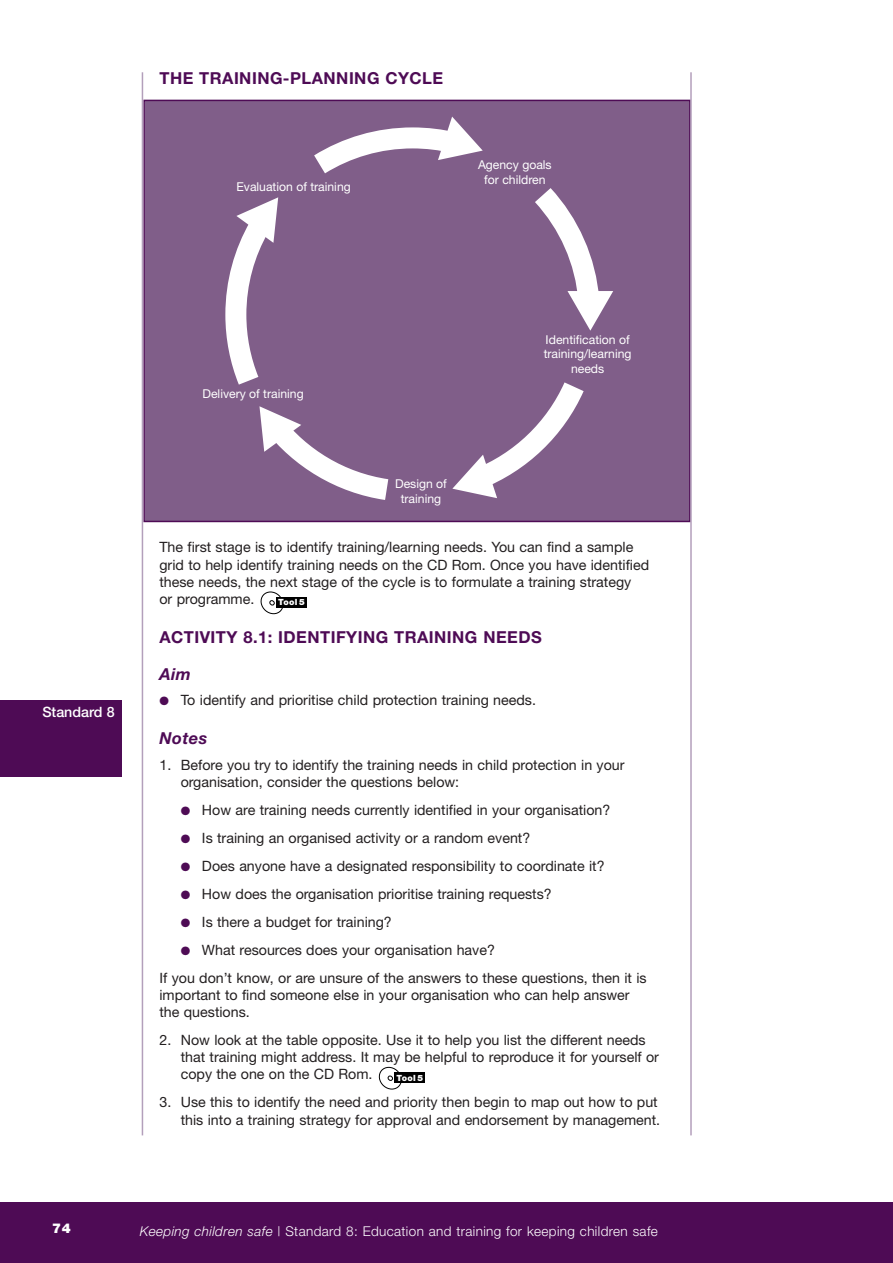
<style>
.page{position:relative;width:893px;height:1263px;background:#fff}
.page>*{position:absolute;margin:0;border:0;box-sizing:border-box;transform-origin:0 0}
.t1{font:700 16.5px "Helvetica Neue";letter-spacing:.03em;color:#4e0b55}
.t2{font:italic 700 16.5px "Helvetica Neue";letter-spacing:.03em;color:#4e0b55}
.t3{font:14.25px/17.2px "Helvetica Neue";color:#231f20}
.t4{font:500 14.25px "Helvetica Neue";color:#fff}
.t5{font:300 13.5px "Helvetica Neue";letter-spacing:.03em;color:#fff}
.t6{font:900 13.5px "Helvetica Neue";color:#fff}
.t7{font:12.15px/14.7px "Helvetica Neue";color:#fff;text-align:center}
.t8{font:900 8.55px "Helvetica Neue";letter-spacing:.02em;color:#fff}
.s1{color:#4e0b55}
.s2{font-style:italic}
</style>
<div class="page">
<div style="left:0;top:1202px;width:893px;height:61px;background:#4e0b55"></div>
<svg style="left:378px;top:1066px;width:47px;height:24px"></svg>
<svg style="left:260px;top:591px;width:47px;height:24px"></svg>
<div style="left:145px;top:101px;width:544px;height:420px;background:#805e89"></div>
<svg style="left:225px;top:117px;width:388px;height:383px"></svg>
<div style="left:143px;top:100px;width:548px;height:422px;border:2px solid #4e0b55"></div>
<hr style="left:142px;top:72px;width:1px;height:1063px;background:#b39fbb">
<hr style="left:690px;top:72px;width:2px;height:1063px;background:#b39fbb">
<div style="left:0;top:700px;width:122px;height:77px;background:#4e0b55"></div>
<p class="t1" style="left:159px;top:72px;width:285px">THE TRAINING-PLANNING CYCLE</p>
<p class="t7" style="left:236px;top:180px;width:116px">Evaluation of training</p>
<p class="t7" style="left:478px;top:158px;width:75px">Agency goals for children</p>
<p class="t4" style="left:42px;top:706px;width:74px">Standard 8</p>
<p class="t7" style="left:202px;top:388px;width:103px">Delivery of training</p>
<p class="t7" style="left:395px;top:478px;width:53px">Design of training</p>
<p class="t7" style="left:544px;top:333px;width:89px">Identification of training/learning needs</p>
<p class="t3" style="left:159px;top:540px;width:491px">The first stage is to identify training/learning needs. You can find a sample grid to help identify training needs on the CD Rom. Once you have identified these needs, the next stage of the cycle is to formulate a training strategy<br>or programme.</p>
<p class="t1" style="left:159px;top:631px;width:384px">ACTIVITY 8.1: IDENTIFYING TRAINING NEEDS</p>
<p class="t2" style="left:159px;top:668px;width:33px">Aim</p>
<p class="t3" style="left:159px;top:693px;width:378px"><span class="s1">●</span> To identify and prioritise child protection training needs.</p>
<p class="t2" style="left:159px;top:733px;width:49px">Notes</p>
<p class="t3" style="left:181px;top:758px;width:445px;text-indent:-21px">1. Before you try to identify the training needs in child protection in your organisation, consider the questions below:</p>
<p class="t3" style="left:181px;top:803px;width:431px"><span class="s1">●</span> How are training needs currently identified in your organisation?</p>
<p class="t3" style="left:181px;top:831px;width:351px"><span class="s1">●</span> Is training an organised activity or a random event?</p>
<p class="t3" style="left:181px;top:859px;width:425px"><span class="s1">●</span> Does anyone have a designated responsibility to coordinate it?</p>
<p class="t3" style="left:181px;top:887px;width:373px"><span class="s1">●</span> How does the organisation prioritise training requests?</p>
<p class="t3" style="left:181px;top:914px;width:213px"><span class="s1">●</span> Is there a budget for training?</p>
<p class="t3" style="left:159px;top:937px;width:489px;line-height:27.9px;text-indent:21px"><span class="s1">●</span> What resources does your organisation have?<br>If you don’t know, or are unsure of the answers to these questions, then it is</p>
<p class="t3" style="left:159px;top:987px;width:472px">important to find someone else in your organisation who can help answer the questions.</p>
<p class="t3" style="left:181px;top:1033px;width:480px;text-indent:-21px">2. Now look at the table opposite. Use it to help you list the different needs that training might address. It may be helpful to reproduce it for yourself or copy the one on the CD Rom.</p>
<p class="t3" style="left:159px;top:1095px;width:502px;text-align:right">3. Use this to identify the need and priority then begin to map out how to put this into a training strategy for approval and endorsement by management.</p>
<p class="t8" style="left:278px;top:599px;width:28px">Tool 5</p>
<p class="t8" style="left:396px;top:1074px;width:28px">Tool 5</p>
<p class="t6" style="left:52px;top:1223px;width:20px">74</p>
<p class="t5" style="left:140px;top:1226px;width:520px"><span class="s2">Keeping children safe |</span> Standard 8: Education and training for keeping children safe</p>
</div>
